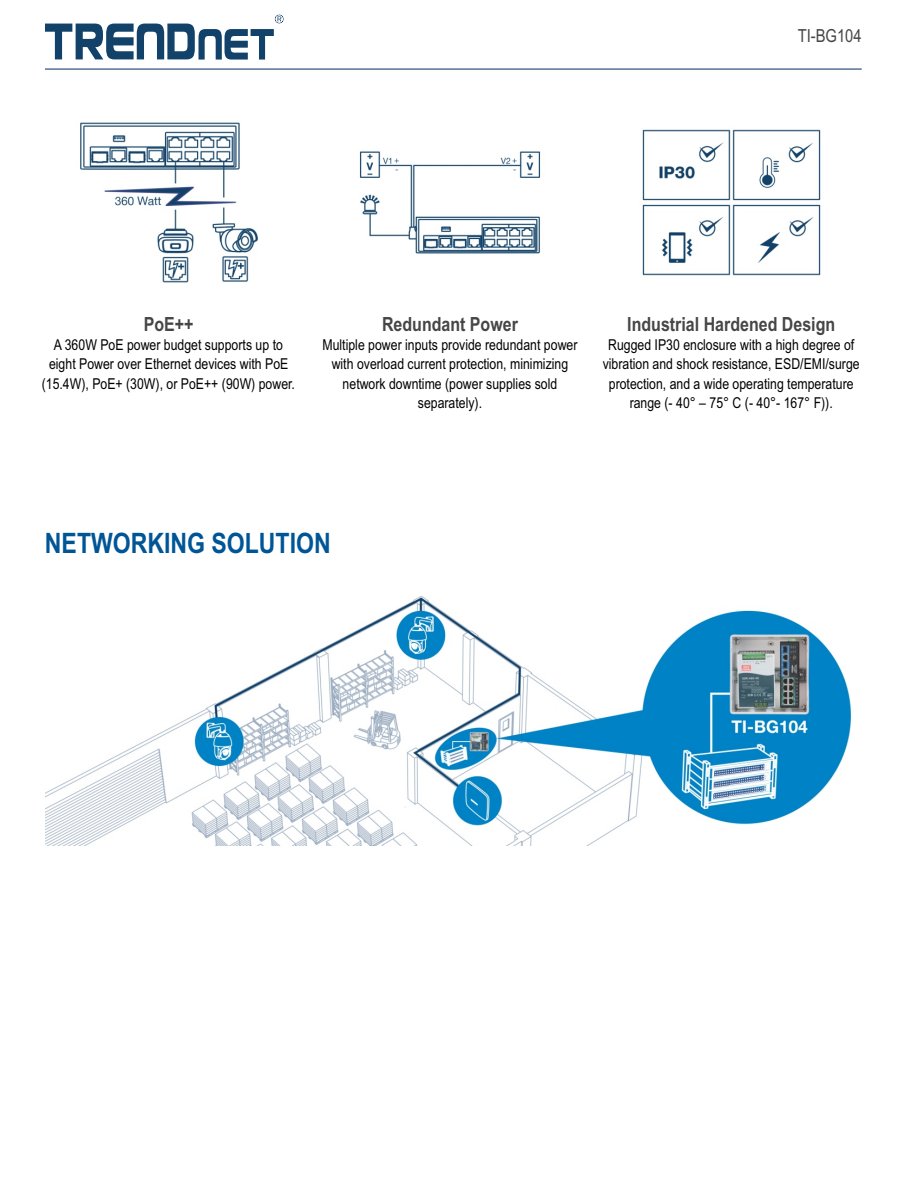
<style>
.page{position:relative;width:918px;height:1188px;background:#fff}
.page>*{position:absolute;margin:0;border:0;box-sizing:border-box;transform-origin:0 0}
.t1{font:700 28.2px "Arial Narrow";color:#005596}
.t2{font:700 19.5px "Arial Narrow";color:#464646}
.t3{font:18px "Arial Narrow";color:#464646}
.t4{font:15px/19.5px "Arial Narrow";color:#000;text-align:center}
</style>
<div class="page">
<img style="left:80px;top:122px;width:178px;height:161px">
<img style="left:359px;top:151px;width:182px;height:103px">
<img style="left:642px;top:129px;width:179px;height:147px">
<img style="left:46px;top:595px;width:806px;height:250px">
<svg style="left:45px;top:15px;width:239px;height:45px"></svg>
<hr style="left:45px;top:68px;width:817px;height:2px;background:#32537e">
<p class="t3" style="left:798px;top:28px;width:65px">TI-BG104</p>
<h2 class="t2" style="left:144px;top:317px;width:51px">PoE++</h2>
<p class="t4" style="left:42px;top:336px;width:255px">A 360W PoE power budget supports up to eight Power over Ethernet devices with PoE (15.4W), PoE+ (30W), or PoE++ (90W) power.</p>
<h2 class="t2" style="left:382px;top:317px;width:137px">Redundant Power</h2>
<p class="t4" style="left:322px;top:336px;width:257px">Multiple power inputs provide redundant power with overload current protection, minimizing network downtime (power supplies sold separately).</p>
<h2 class="t2" style="left:627px;top:317px;width:209px">Industrial Hardened Design</h2>
<p class="t4" style="left:603px;top:336px;width:259px">Rugged IP30 enclosure with a high degree of vibration and shock resistance, ESD/EMI/surge protection, and a wide operating temperature range (- 40° – 75° C (- 40°- 167° F)).</p>
<h1 class="t1" style="left:45px;top:533px;width:287px">NETWORKING SOLUTION</h1>
</div>
